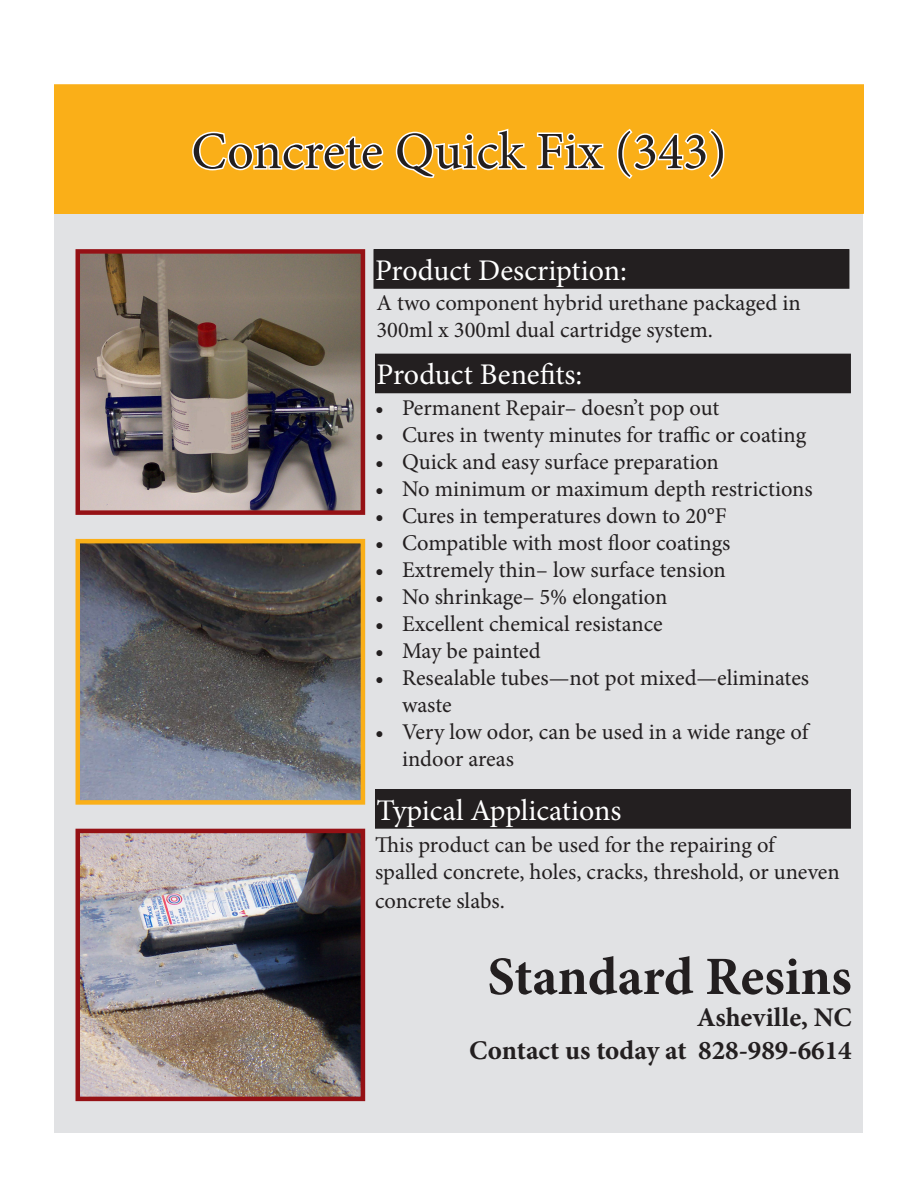
<style>
.page{position:relative;width:918px;height:1188px;background:#fff}
.page>*{position:absolute;margin:0;border:0;box-sizing:border-box;transform-origin:0 0}
.t1{font:700 54px "Minion Pro";color:#231f20}
.t2{font:52.5px "Minion Pro";color:#231f20}
.t3{font:30px "Minion Pro";color:#fff}
.t4{font:700 27px "Minion Pro";color:#231f20}
.t5{font:22.5px/27px "Minion Pro";color:#231f20}
</style>
<div class="page">
<div style="left:55px;top:215px;width:808px;height:918px;background:#e1e2e4"></div>
<div style="left:55px;top:85px;width:808px;height:128px;background:#faaf18"></div>
<svg style="left:192px;top:131px;width:192px;height:40px"></svg>
<svg style="left:395px;top:128px;width:132px;height:50px"></svg>
<svg style="left:536px;top:132px;width:69px;height:38px"></svg>
<svg style="left:616px;top:128px;width:109px;height:51px"></svg>
<div style="left:54px;top:84px;width:810px;height:130px;border:2px solid #faaf18"></div>
<img style="left:81px;top:544px;width:279px;height:256px">
<div style="left:76px;top:539px;width:289px;height:266px;border:4px solid #faaf18"></div>
<img style="left:81px;top:254px;width:279px;height:256px">
<div style="left:76px;top:249px;width:289px;height:266px;border:4px solid #951115"></div>
<div style="left:374px;top:250px;width:475px;height:38px;background:#231f20"></div>
<div style="left:374px;top:249px;width:475px;height:40px;border:2px solid #231f20"></div>
<div style="left:376px;top:354px;width:474px;height:39px;background:#231f20"></div>
<img style="left:81px;top:834px;width:279px;height:262px">
<div style="left:76px;top:829px;width:289px;height:272px;border:4px solid #951115"></div>
<div style="left:376px;top:790px;width:474px;height:38px;background:#231f20"></div>
<div style="left:375px;top:789px;width:476px;height:40px;border:2px solid #231f20"></div>
<p class="t2" style="left:191px;top:116px;width:537px">Concrete Quick Fix (343)</p>
<p class="t3" style="left:375px;top:250px;width:254px">Product Description:</p>
<p class="t5" style="left:376px;top:289px;width:426px">A two component hybrid urethane packaged in<br>300ml x 300ml dual cartridge system.</p>
<p class="t3" style="left:376px;top:355px;width:207px">Product Benefits:</p>
<p class="t5" style="left:375px;top:394px;width:346px">• Permanent Repair– doesn’t pop out</p>
<p class="t5" style="left:375px;top:421px;width:433px">• Cures in twenty minutes for traffic or coating</p>
<p class="t5" style="left:375px;top:448px;width:345px">• Quick and easy surface preparation</p>
<p class="t5" style="left:375px;top:475px;width:439px">• No minimum or maximum depth restrictions</p>
<p class="t5" style="left:375px;top:502px;width:353px">• Cures in temperatures down to 20°F</p>
<p class="t5" style="left:375px;top:529px;width:357px">• Compatible with most floor coatings</p>
<p class="t5" style="left:375px;top:556px;width:352px">• Extremely thin– low surface tension</p>
<p class="t5" style="left:375px;top:583px;width:294px">• No shrinkage– 5% elongation</p>
<p class="t5" style="left:375px;top:610px;width:289px">• Excellent chemical resistance</p>
<p class="t5" style="left:375px;top:637px;width:167px">• May be painted</p>
<p class="t5" style="left:402px;top:664px;width:409px;text-indent:-27px">• Resealable tubes—not pot mixed—eliminates waste</p>
<p class="t5" style="left:402px;top:718px;width:408px;text-indent:-27px">• Very low odor, can be used in a wide range of indoor areas</p>
<p class="t3" style="left:376px;top:790px;width:246px">Typical Applications</p>
<p class="t5" style="left:375px;top:831px;width:466px;line-height:27.9px">This product can be used for the repairing of spalled concrete, holes, cracks, threshold, or uneven concrete slabs.</p>
<p class="t1" style="left:487px;top:939px;width:366px">Standard Resins</p>
<p class="t4" style="left:697px;top:999px;width:156px">Asheville, NC</p>
<p class="t4" style="left:469px;top:1031px;width:384px">Contact us today at 828-989-6614</p>
</div>
